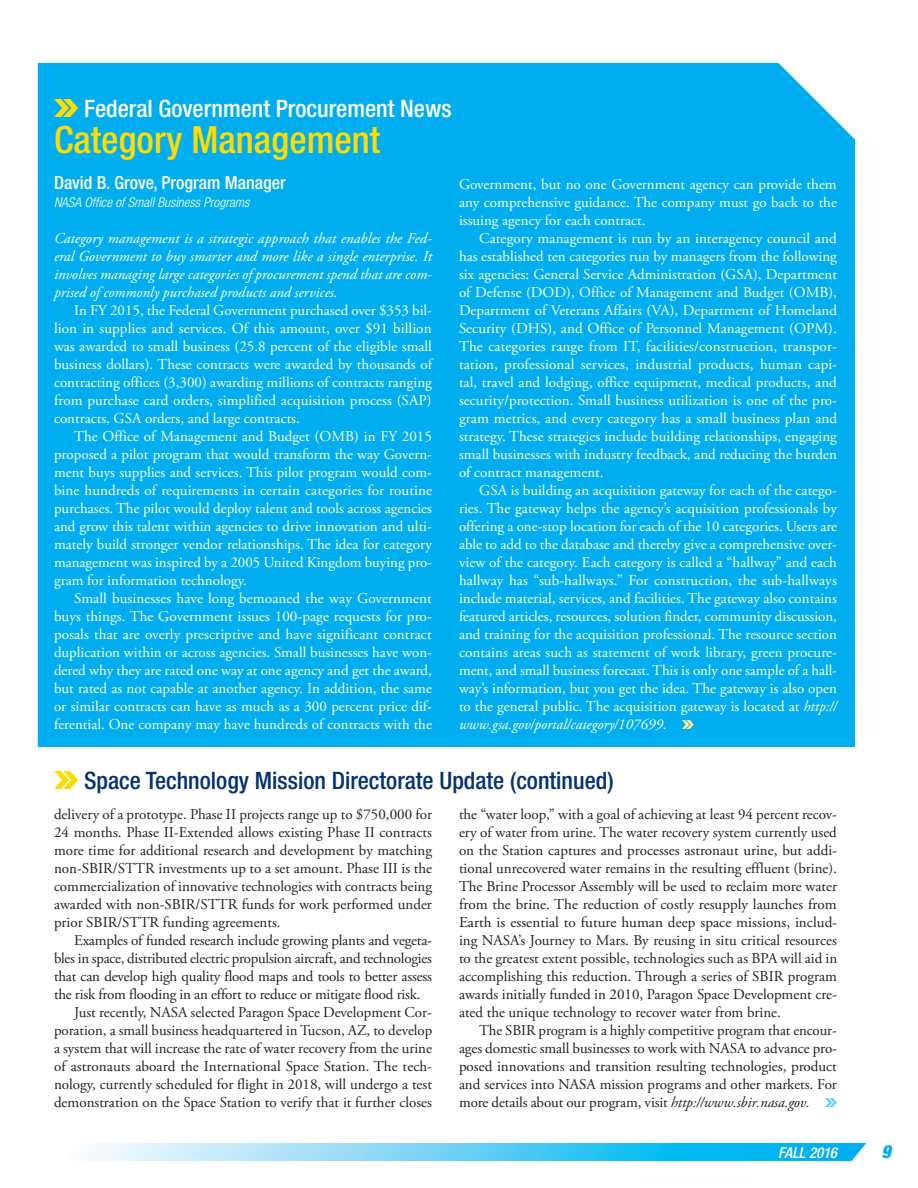
<style>
.page{position:relative;width:918px;height:1188px;background:#fff}
.page>*{position:absolute;margin:0;border:0;box-sizing:border-box;transform-origin:0 0}
.storyHead{font:500 condensed 37.5px "Helvetica Neue LT Std";color:#ffdc01}
.storySubhead{font:500 condensed 24px "Helvetica Neue LT Std";color:#053175}
.storySubhead-2{font:500 condensed 24px "Helvetica Neue LT Std";color:#fff}
.byLine{font:500 condensed 18px "Helvetica Neue LT Std";color:#fff}
.t1{font:italic 900 condensed 18px "Helvetica Neue LT Std";color:#00aeef}
.bodyText{font:15px/18px "Adobe Garamond Pro";color:#fff;text-align:justify}
.bodyText-2{font:15px/18px "Adobe Garamond Pro";color:#231f20;text-align:justify}
.bodyTextFirst{font:italic 15px/18px "Adobe Garamond Pro";color:#fff;text-align:justify}
.t2{font:italic 500 condensed 15px "Helvetica Neue LT Std";letter-spacing:-.025em;color:#fff}
.bylineTitle{font:italic 300 condensed 13.5px "Helvetica Neue LT Std";color:#fff}
.s1{font-style:italic}
</style>
<div class="page">
<svg style="left:84px;top:1143px;width:782px;height:18px;background:#67d1f5"></svg>
<div style="left:38px;top:63px;width:817px;height:684px;background:#00aeef"></div>
<svg style="left:54px;top:99px;width:24px;height:18px"></svg>
<svg style="left:682px;top:720px;width:12px;height:9px"></svg>
<svg style="left:825px;top:1098px;width:12px;height:9px"></svg>
<svg style="left:54px;top:771px;width:24px;height:18px"></svg>
<p class="storySubhead-2" style="left:84px;top:94px;width:369px">Federal Government Procurement News</p>
<p class="storyHead" style="left:54px;top:117px;width:328px">Category Management</p>
<p class="byLine" style="left:54px;top:172px;width:233px">David B. Grove, Program Manager</p>
<p class="bylineTitle" style="left:54px;top:194px;width:197px">NASA Office of Small Business Programs</p>
<p class="bodyTextFirst" style="left:54px;top:230px;width:380px">Category management is a strategic approach that enables the Fed&shy;eral Government to buy smarter and more like a single enterprise. It involves managing large categories of procurement spend that are com&shy;prised of commonly purchased products and services.</p>
<p class="bodyText" style="left:54px;top:302px;width:380px;text-indent:20px">In FY 2015, the Federal Government purchased over $353 bil&shy;lion in supplies and services. Of this amount, over $91 billion was awarded to small business (25.8 percent of the eligible small business dollars). These contracts were awarded by thousands of contracting offices (3,300) awarding millions of contracts ranging from purchase card orders, simplified acquisition process (SAP) contracts, GSA orders, and large contracts.</p>
<p class="bodyText" style="left:54px;top:428px;width:380px;text-indent:20px">The Office of Management and Budget (OMB) in FY 2015 proposed a pilot program that would transform the way Govern&shy;ment buys supplies and services. This pilot program would com&shy;bine hundreds of requirements in certain categories for routine purchases. The pilot would deploy talent and tools across agencies and grow this talent within agencies to drive innovation and ulti&shy;mately build stronger vendor relationships. The idea for category management was inspired by a 2005 United Kingdom buying pro&shy;gram for information technology.</p>
<p class="bodyText" style="left:54px;top:590px;width:380px;text-indent:20px">Small businesses have long bemoaned the way Government buys things. The Government issues 100-page requests for pro&shy;posals that are overly prescriptive and have significant contract duplication within or across agencies. Small businesses have won&shy;dered why they are rated one way at one agency and get the award, but rated as not capable at another agency. In addition, the same or similar contracts can have as much as a 300 percent price dif&shy;ferential. One company may have hundreds of contracts with the</p>
<p class="bodyText" style="left:459px;top:176px;width:379px">Government, but no one Government agency can provide them any comprehensive guidance. The company must go back to the issuing agency for each contract.</p>
<p class="bodyText" style="left:459px;top:230px;width:380px;text-indent:20px">Category management is run by an interagency council and has established ten categories run by managers from the following six agencies: General Service Administration (GSA), Department of Defense (DOD), Office of Management and Budget (OMB), Department of Veterans Affairs (VA), Department of Homeland Security (DHS), and Office of Personnel Management (OPM).<br>The categories range from IT, facilities/construction, transpor&shy;tation, professional services, industrial products, human capi&shy;tal, travel and lodging, office equipment, medical products, and security/protection. Small business utilization is one of the pro&shy;gram metrics, and every category has a small business plan and strategy. These strategies include building relationships, engaging small businesses with industry feedback, and reducing the burden of contract management.</p>
<p class="bodyText" style="left:459px;top:482px;width:380px;text-indent:20px">GSA is building an acquisition gateway for each of the catego&shy;ries. The gateway helps the agency’s acquisition professionals by offering a one-stop location for each of the 10 categories. Users are able to add to the database and thereby give a comprehensive over&shy;view of the category. Each category is called a “hallway” and each hallway has “sub-hallways.” For construction, the sub-hallways include material, services, and facilities. The gateway also contains featured articles, resources, solution finder, community discussion, and training for the acquisition professional. The resource section contains areas such as statement of work library, green procure&shy;ment, and small business forecast. This is only one sample of a hall&shy;way’s information, but you get the idea. The gateway is also open to the general public. The acquisition gateway is located at <span class="s1">http:// www.gsa.gov/portal/category/107699</span>.</p>
<p class="storySubhead" style="left:84px;top:766px;width:531px">Space Technology Mission Directorate Update (continued)</p>
<p class="bodyText-2" style="left:54px;top:806px;width:380px">delivery of a prototype. Phase II projects range up to $750,000 for 24 months. Phase II-Extended allows existing Phase II contracts more time for additional research and development by matching non-SBIR/STTR investments up to a set amount. Phase III is the commercialization of innovative technologies with contracts being awarded with non-SBIR/STTR funds for work performed under prior SBIR/STTR funding agreements.</p>
<p class="bodyText-2" style="left:54px;top:932px;width:380px;text-indent:20px">Examples of funded research include growing plants and vegeta&shy;bles in space, distributed electric propulsion aircraft, and technologies that can develop high quality flood maps and tools to better assess the risk from flooding in an effort to reduce or mitigate flood risk.</p>
<p class="bodyText-2" style="left:54px;top:1004px;width:380px;text-indent:20px">Just recently, NASA selected Paragon Space Development Cor&shy;poration, a small business headquartered in Tucson, AZ, to develop a system that will increase the rate of water recovery from the urine of astronauts aboard the International Space Station. The tech&shy;nology, currently scheduled for flight in 2018, will undergo a test demonstration on the Space Station to verify that it further closes</p>
<p class="bodyText-2" style="left:459px;top:806px;width:380px">the “water loop,” with a goal of achieving at least 94 percent recov&shy;ery of water from urine. The water recovery system currently used on the Station captures and processes astronaut urine, but addi&shy;tional unrecovered water remains in the resulting effluent (brine).<br>The Brine Processor Assembly will be used to reclaim more water from the brine. The reduction of costly resupply launches from Earth is essential to future human deep space missions, includ&shy;ing NASA’s Journey to Mars. By reusing in situ critical resources to the greatest extent possible, technologies such as BPA will aid in accomplishing this reduction. Through a series of SBIR program awards initially funded in 2010, Paragon Space Development cre&shy;ated the unique technology to recover water from brine.</p>
<p class="bodyText-2" style="left:459px;top:1022px;width:380px;text-indent:20px">The SBIR program is a highly competitive program that encour&shy;ages domestic small businesses to work with NASA to advance pro&shy;posed innovations and transition resulting technologies, product and services into NASA mission programs and other markets. For more details about our program, visit <span class="s1">http://www.sbir.nasa.gov.</span></p>
<p class="t2" style="left:778px;top:1144px;width:60px">FALL 2016</p>
<p class="t1" style="left:882px;top:1141px;width:11px">9</p>
</div>
